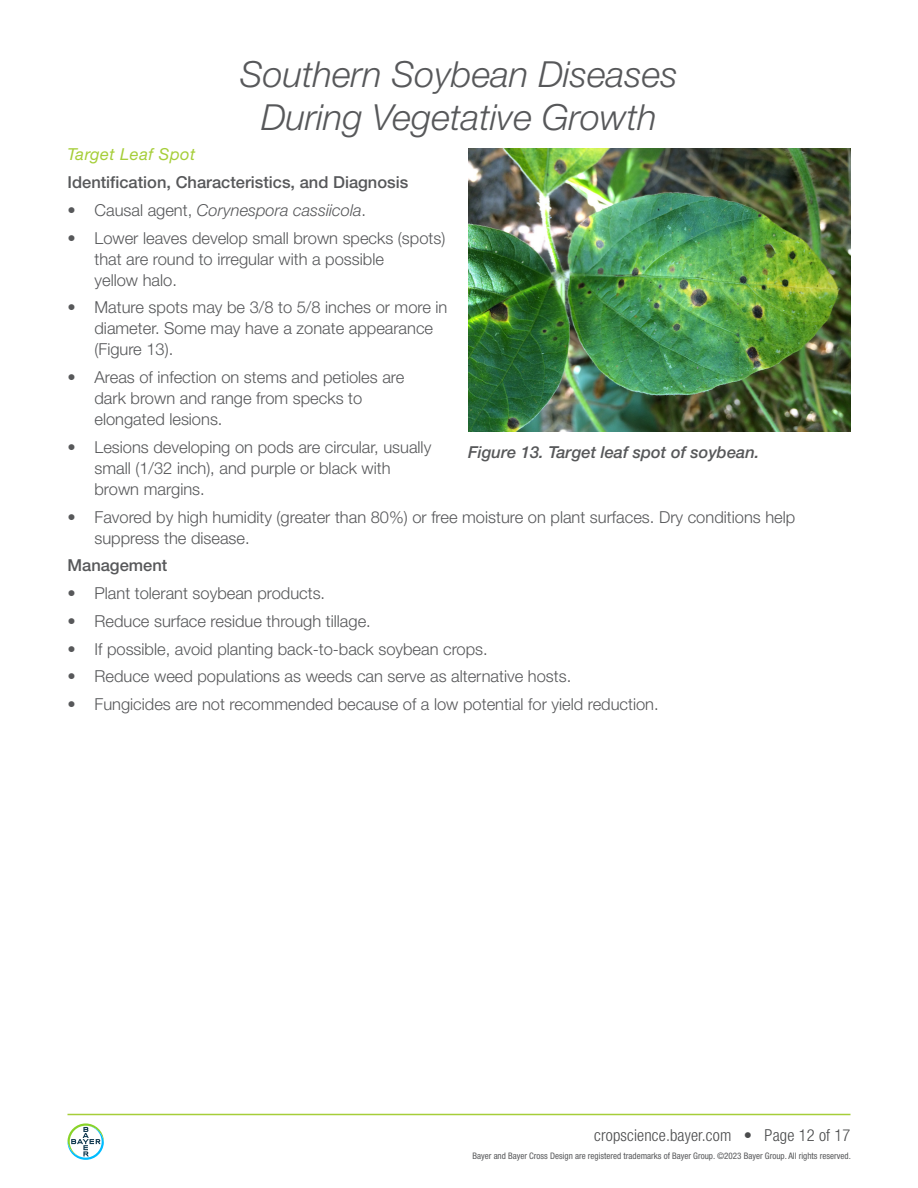
<style>
.page{position:relative;width:918px;height:1188px;background:#fff}
.page>*{position:absolute;margin:0;border:0;box-sizing:border-box;transform-origin:0 0}
.Title__Bayer{font:italic 300 36px/43.2px "Helvetica Neue LT Pro";color:#57585a;text-align:center}
.t1{font:300 16.5px/21px "Helvetica Neue";color:#57585a}
.Universal_2nd_Level{font:500 16.5px "Helvetica Neue";color:#57585a}
.t2{font:italic 300 16.5px "Helvetica Neue";color:#57585a}
.Universal_Caption{font:italic 500 16.5px "Helvetica Neue LT Pro";color:#57585a}
.t3{font:300 condensed 16.5px "Helvetica Neue LT Std";letter-spacing:.01em;color:#4b4c4d}
.Subhead__Bayer{font:italic 16.5px "Helvetica Neue LT Pro";letter-spacing:.03em;color:#a6ce39}
.t4{font:condensed 9px "Helvetica Neue LT Std";color:#57585a}
.s1{font-style:normal}
</style>
<div class="page">
<svg style="left:68px;top:1123px;width:36px;height:37px"></svg>
<hr style="left:68px;top:1114px;width:782px;height:1px;background:#a6ce39">
<img style="left:468px;top:148px;width:382px;height:284px">
<p class="Title__Bayer" style="left:240px;top:52px;width:439px">Southern Soybean Diseases<br>During Vegetative Growth</p>
<p class="Subhead__Bayer" style="left:68px;top:144px;width:129px">Target Leaf Spot</p>
<p class="Universal_2nd_Level" style="left:68px;top:172px;width:342px">Identification, Characteristics, and Diagnosis</p>
<p class="t2" style="left:68px;top:200px;width:300px"><span class="s1">• Causal agent,</span> Corynespora cassiicola<span class="s1">.</span></p>
<p class="t1" style="left:94px;top:227px;width:352px;text-indent:-27px">• Lower leaves develop small brown specks (spots) that are round to irregular with a possible<br>yellow halo.</p>
<p class="t1" style="left:94px;top:297px;width:355px;text-indent:-27px">• Mature spots may be 3/8 to 5/8 inches or more in diameter. Some may have a zonate appearance (Figure 13).</p>
<p class="t1" style="left:94px;top:366px;width:311px;text-indent:-27px">• Areas of infection on stems and petioles are dark brown and range from specks to elongated lesions.</p>
<p class="t1" style="left:94px;top:436px;width:338px;text-indent:-27px">• Lesions developing on pods are circular, usually small (1/32 inch), and purple or black with brown margins.</p>
<p class="t1" style="left:94px;top:506px;width:702px;text-indent:-27px">• Favored by high humidity (greater than 80%) or free moisture on plant surfaces. Dry conditions help suppress the disease.</p>
<p class="Universal_2nd_Level" style="left:68px;top:556px;width:101px">Management</p>
<p class="t1" style="left:68px;top:582px;width:259px">• Plant tolerant soybean products.</p>
<p class="t1" style="left:68px;top:610px;width:305px">• Reduce surface residue through tillage.</p>
<p class="t1" style="left:68px;top:638px;width:422px">• If possible, avoid planting back-to-back soybean crops.</p>
<p class="t1" style="left:68px;top:666px;width:505px">• Reduce weed populations as weeds can serve as alternative hosts.</p>
<p class="t1" style="left:68px;top:693px;width:593px">• Fungicides are not recommended because of a low potential for yield reduction.</p>
<p class="Universal_Caption" style="left:468px;top:442px;width:293px">Figure 13. Target leaf spot of soybean.</p>
<p class="t3" style="left:594px;top:1126px;width:258px">cropscience.bayer.com • Page 12 of 17</p>
<p class="t4" style="left:473px;top:1150px;width:380px">Bayer and Bayer Cross Design are registered trademarks of Bayer Group. ©2023 Bayer Group. All rights reserved.</p>
</div>
